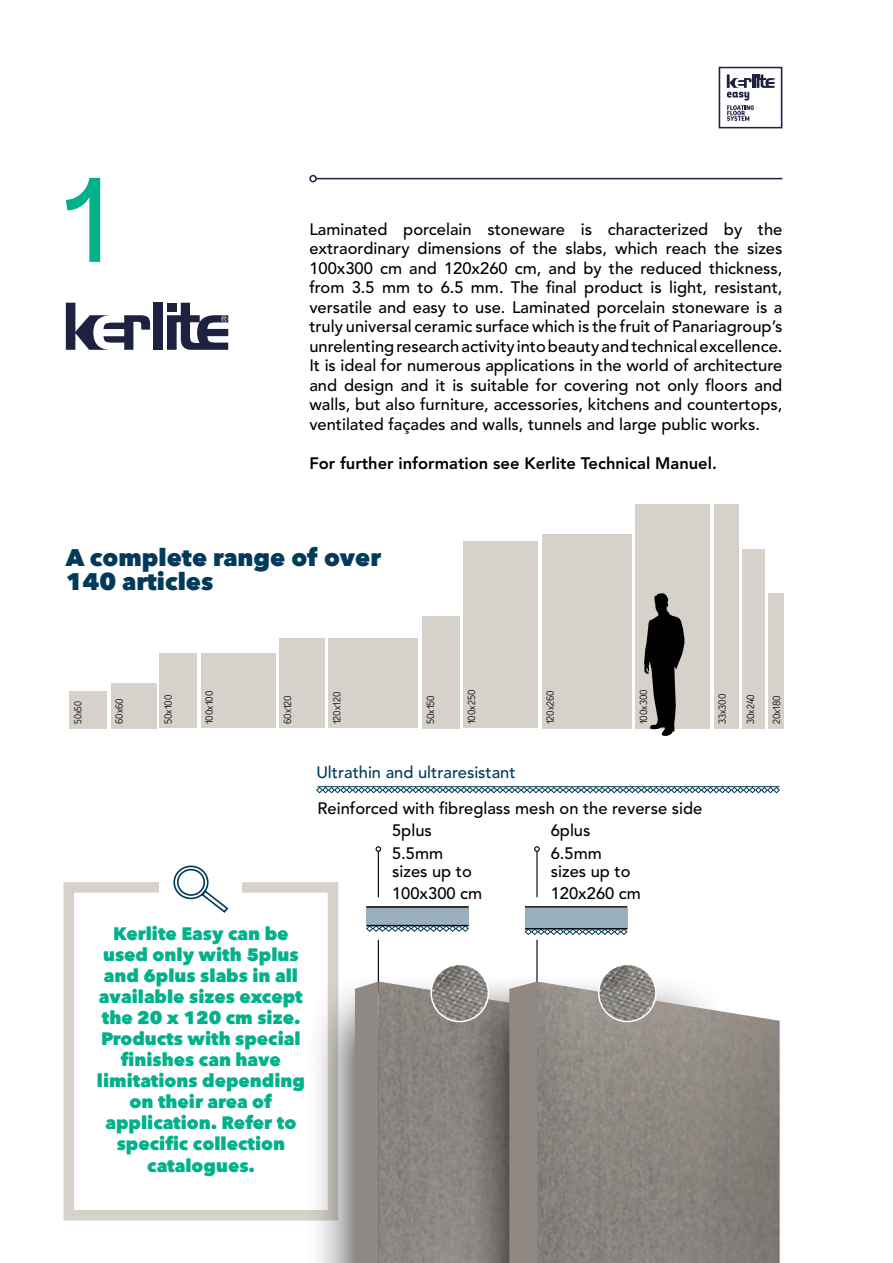
<style>
.page{position:relative;width:893px;height:1263px;background:#fff}
.page>*{position:absolute;margin:0;border:0;box-sizing:border-box;transform-origin:0 0}
.t1{font:800 24px/24px "Avenir Next";color:#023b59}
.t2{font:800 18px/21px "Avenir Next";color:#00b189;text-align:center}
.t3{font:500 16.5px/19.5px "Avenir LT Std";color:#000}
.t4{font:800 16.5px "Avenir LT Std";color:#000}
.t5{font:500 16.5px "Avenir LT Std";color:#023b59}
.t6{font:300 condensed 10.35px "Andes";color:#000}
.t7{font:300 condensed 10.35px "Andes";color:#000;scale:.92 1}
</style>
<div class="page">
<hr style="left:378px;top:851px;width:1px;height:46px;background:#000">
<svg style="left:376px;top:846px;width:5px;height:6px"></svg>
<hr style="left:536px;top:851px;width:2px;height:46px;background:#000">
<svg style="left:534px;top:846px;width:6px;height:6px"></svg>
<div style="left:525px;top:908px;width:102px;height:20px;background:#9ab1bd"></div>
<div style="left:366px;top:908px;width:103px;height:17px;background:#9ab1bd"></div>
<hr style="left:366px;top:906px;width:103px;height:2px;background:#000">
<svg style="left:366px;top:925px;width:103px;height:7px"></svg>
<hr style="left:525px;top:906px;width:102px;height:2px;background:#000">
<svg style="left:525px;top:928px;width:103px;height:7px"></svg>
<hr style="left:378px;top:940px;width:1px;height:53px;background:#000">
<hr style="left:536px;top:940px;width:2px;height:53px;background:#000">
<div style="left:154px;top:303px;width:9px;height:47px;background:#1f2140"></div>
<svg style="left:66px;top:303px;width:84px;height:47px"></svg>
<svg style="left:167px;top:303px;width:61px;height:47px"></svg>
<svg style="left:66px;top:178px;width:34px;height:84px"></svg>
<div style="left:64px;top:882px;width:274px;height:338px;border:10px solid #d6d1ca"></div>
<div style="left:160px;top:861px;width:82px;height:59px;background:#fff"></div>
<svg style="left:173px;top:865px;width:56px;height:48px"></svg>
<svg style="left:719px;top:67px;width:63px;height:61px"></svg>
<div style="left:742px;top:549px;width:23px;height:179px;background:#d6d1ca"></div>
<div style="left:714px;top:504px;width:24px;height:224px;background:#d6d1ca"></div>
<div style="left:635px;top:504px;width:75px;height:224px;background:#d6d1ca"></div>
<div style="left:463px;top:541px;width:75px;height:187px;background:#d6d1ca"></div>
<div style="left:542px;top:534px;width:89px;height:194px;background:#d6d1ca"></div>
<div style="left:422px;top:616px;width:37px;height:112px;background:#d6d1ca"></div>
<div style="left:201px;top:653px;width:75px;height:75px;background:#d6d1ca"></div>
<div style="left:329px;top:638px;width:89px;height:90px;background:#d6d1ca"></div>
<div style="left:160px;top:653px;width:37px;height:75px;background:#d6d1ca"></div>
<div style="left:70px;top:691px;width:37px;height:37px;background:#d6d1ca"></div>
<div style="left:279px;top:638px;width:46px;height:90px;background:#d6d1ca"></div>
<div style="left:111px;top:683px;width:45px;height:45px;background:#d6d1ca"></div>
<svg style="left:644px;top:593px;width:41px;height:143px"></svg>
<div style="left:768px;top:593px;width:16px;height:135px;background:#d6d1ca"></div>
<div style="left:305px;top:971px;width:267px;height:292px;background:#000;opacity:.84"></div>
<img style="left:378px;top:981px;width:85px;height:282px">
<div style="left:463px;top:971px;width:267px;height:292px;background:#000;opacity:.84"></div>
<img style="left:537px;top:981px;width:243px;height:282px">
<div style="left:355px;top:981px;width:23px;height:282px;background:#8f8883"></div>
<div style="left:509px;top:981px;width:28px;height:282px;background:#8f8883"></div>
<img style="left:431px;top:964px;width:57px;height:57px;border-radius:29px">
<div style="left:430px;top:964px;width:59px;height:58px;border:2px solid #fff;border-radius:50%"></div>
<img style="left:599px;top:964px;width:57px;height:57px;border-radius:29px">
<div style="left:598px;top:964px;width:59px;height:58px;border:2px solid #fff;border-radius:50%"></div>
<hr style="left:317px;top:786px;width:463px;height:1px;background:#023b59">
<svg style="left:316px;top:787px;width:464px;height:6px"></svg>
<hr style="left:316px;top:178px;width:466px;height:1px;background:#1f2140">
<div style="left:309px;top:175px;width:8px;height:7px;border:2px solid #1f2140;border-radius:50%"></div>
<p class="t3" style="left:309px;top:220px;width:475px;text-align:justify">Laminated porcelain stoneware is characterized by the extraordinary dimensions of the slabs, which reach the sizes 100x300 cm and 120x260 cm, and by the reduced thickness, from 3.5 mm to 6.5 mm. The final product is light, resistant, versatile and easy to use. Laminated porcelain stoneware is a truly universal ceramic surface which is the fruit of Panariagroup’s unrelenting research activity into beauty and technical excellence.<br>It is ideal for numerous applications in the world of architecture and design and it is suitable for covering not only floors and walls, but also furniture, accessories, kitchens and countertops, ventilated façades and walls, tunnels and large public works.</p>
<p class="t4" style="left:309px;top:453px;width:409px">For further information see Kerlite Technical Manuel.</p>
<h1 class="t1" style="left:66px;top:545px;width:317px">A complete range of over<br>140 articles</h1>
<p class="t7" style="left:72px;top:724px;width:27px;rotate:-90deg">50x50</p>
<p class="t6" style="left:113px;top:724px;width:27px;rotate:-90deg">60x60</p>
<p class="t6" style="left:162px;top:724px;width:31px;rotate:-90deg">50x100</p>
<p class="t6" style="left:203px;top:724px;width:35px;rotate:-90deg">100x100</p>
<p class="t6" style="left:281px;top:724px;width:30px;rotate:-90deg">60x120</p>
<p class="t6" style="left:331px;top:724px;width:34px;rotate:-90deg">120x120</p>
<p class="t6" style="left:424px;top:724px;width:30px;rotate:-90deg">50x150</p>
<p class="t6" style="left:465px;top:724px;width:36px;rotate:-90deg">100x250</p>
<p class="t6" style="left:544px;top:724px;width:35px;rotate:-90deg">120x260</p>
<p class="t6" style="left:637px;top:724px;width:36px;rotate:-90deg">100x300</p>
<p class="t6" style="left:716px;top:724px;width:32px;rotate:-90deg">33x300</p>
<p class="t6" style="left:744px;top:724px;width:32px;rotate:-90deg">30x240</p>
<p class="t6" style="left:770px;top:724px;width:30px;rotate:-90deg">20x180</p>
<p class="t5" style="left:316px;top:763px;width:201px">Ultrathin and ultraresistant</p>
<p class="t3" style="left:317px;top:799px;width:386px">Reinforced with fibreglass mesh on the reverse side</p>
<p class="t3" style="left:392px;top:819px;width:53px;line-height:22.5px">5plus<br>5.5mm</p>
<p class="t3" style="left:551px;top:819px;width:53px;line-height:22.5px">6plus<br>6.5mm</p>
<p class="t2" style="left:97px;top:923px;width:210px">Kerlite Easy can be used only with 5plus and 6plus slabs in all available sizes except the 20 x 120 cm size.<br>Products with special finishes can have limitations depending on their area of application. Refer to specific collection catalogues.</p>
<p class="t3" style="left:392px;top:860px;width:92px;line-height:22.5px">sizes up to<br>100x300 cm</p>
<p class="t3" style="left:551px;top:860px;width:92px;line-height:22.5px">sizes up to<br>120x260 cm</p>
</div>
